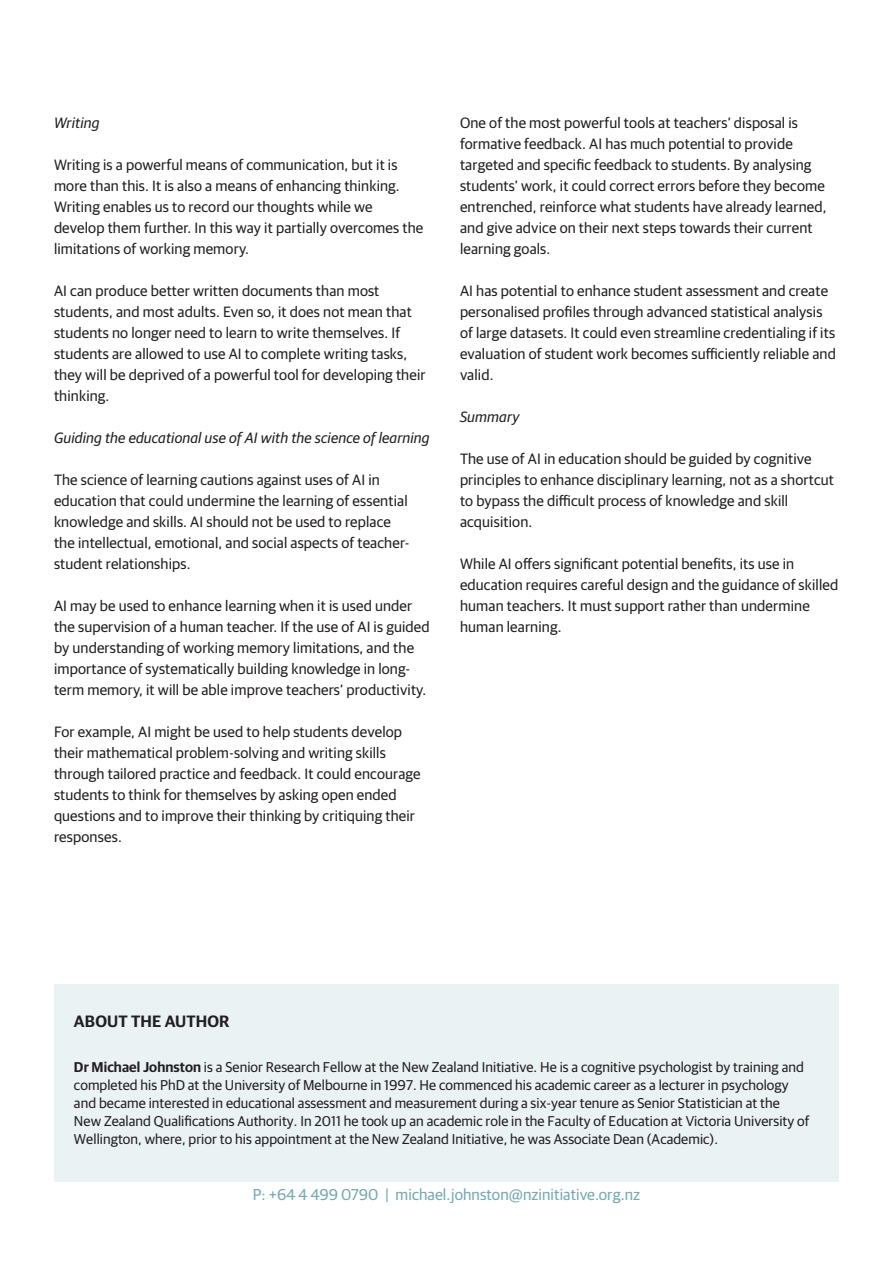
<style>
.page{position:relative;width:893px;height:1263px;background:#fff}
.page>*{position:absolute;margin:0;border:0;box-sizing:border-box;transform-origin:0 0}
.t1{font:600 16.5px "Guardian Sans";letter-spacing:.01em;color:#231f20}
.t2{font:15.75px "Guardian Sans";letter-spacing:.005em;color:#76a8b2}
.t3{font:15px/21px "Guardian Sans";letter-spacing:.01em;color:#231f20}
.t4{font:italic 15px "Guardian Sans";letter-spacing:.01em;color:#231f20}
.t5{font:14.25px/18px "Guardian Sans";letter-spacing:.005em;color:#231f20}
.s1{font-weight:600}
</style>
<div class="page">
<div style="left:54px;top:984px;width:785px;height:197px;background:#ebf2f4"></div>
<p class="t4" style="left:54px;top:112px;width:47px">Writing</p>
<p class="t3" style="left:54px;top:153px;width:371px">Writing is a powerful means of communication, but it is more than this. It is also a means of enhancing thinking.<br>Writing enables us to record our thoughts while we develop them further. In this way it partially overcomes the limitations of working memory.</p>
<p class="t3" style="left:54px;top:279px;width:373px">AI can produce better written documents than most students, and most adults. Even so, it does not mean that students no longer need to learn to write themselves. If students are allowed to use AI to complete writing tasks, they will be deprived of a powerful tool for developing their thinking.</p>
<p class="t4" style="left:54px;top:427px;width:377px">Guiding the educational use of AI with the science of learning</p>
<p class="t3" style="left:54px;top:468px;width:357px">The science of learning cautions against uses of AI in education that could undermine the learning of essential knowledge and skills. AI should not be used to replace the intellectual, emotional, and social aspects of teacher&shy;student relationships.</p>
<p class="t3" style="left:54px;top:594px;width:377px">AI may be used to enhance learning when it is used under the supervision of a human teacher. If the use of AI is guided by understanding of working memory limitations, and the importance of systematically building knowledge in long&shy;term memory, it will be able improve teachers’ productivity.</p>
<p class="t3" style="left:54px;top:720px;width:368px">For example, AI might be used to help students develop their mathematical problem-solving and writing skills through tailored practice and feedback. It could encourage students to think for themselves by asking open ended questions and to improve their thinking by critiquing their responses.</p>
<p class="t3" style="left:460px;top:111px;width:368px">One of the most powerful tools at teachers’ disposal is formative feedback. AI has much potential to provide targeted and specific feedback to students. By analysing students’ work, it could correct errors before they become entrenched, reinforce what students have already learned, and give advice on their next steps towards their current learning goals.</p>
<p class="t3" style="left:460px;top:279px;width:377px">AI has potential to enhance student assessment and create personalised profiles through advanced statistical analysis of large datasets. It could even streamline credentialing if its evaluation of student work becomes sufficiently reliable and valid.</p>
<p class="t4" style="left:460px;top:406px;width:61px">Summary</p>
<p class="t3" style="left:460px;top:447px;width:376px">The use of AI in education should be guided by cognitive principles to enhance disciplinary learning, not as a shortcut to bypass the difficult process of knowledge and skill acquisition.</p>
<p class="t3" style="left:460px;top:552px;width:380px">While AI offers significant potential benefits, its use in education requires careful design and the guidance of skilled human teachers. It must support rather than undermine human learning.</p>
<p class="t1" style="left:74px;top:1009px;width:157px">ABOUT THE AUTHOR</p>
<p class="t5" style="left:74px;top:1056px;width:737px"><span class="s1">Dr Michael Johnston</span> is a Senior Research Fellow at the New Zealand Initiative. He is a cognitive psychologist by training and completed his PhD at the University of Melbourne in 1997. He commenced his academic career as a lecturer in psychology and became interested in educational assessment and measurement during a six-year tenure as Senior Statistician at the New Zealand Qualifications Authority. In 2011 he took up an academic role in the Faculty of Education at Victoria University of Wellington, where, prior to his appointment at the New Zealand Initiative, he was Associate Dean (Academic).</p>
<p class="t2" style="left:253px;top:1183px;width:389px">P: +64 4 499 0790 | michael.johnston@nzinitiative.org.nz</p>
</div>
